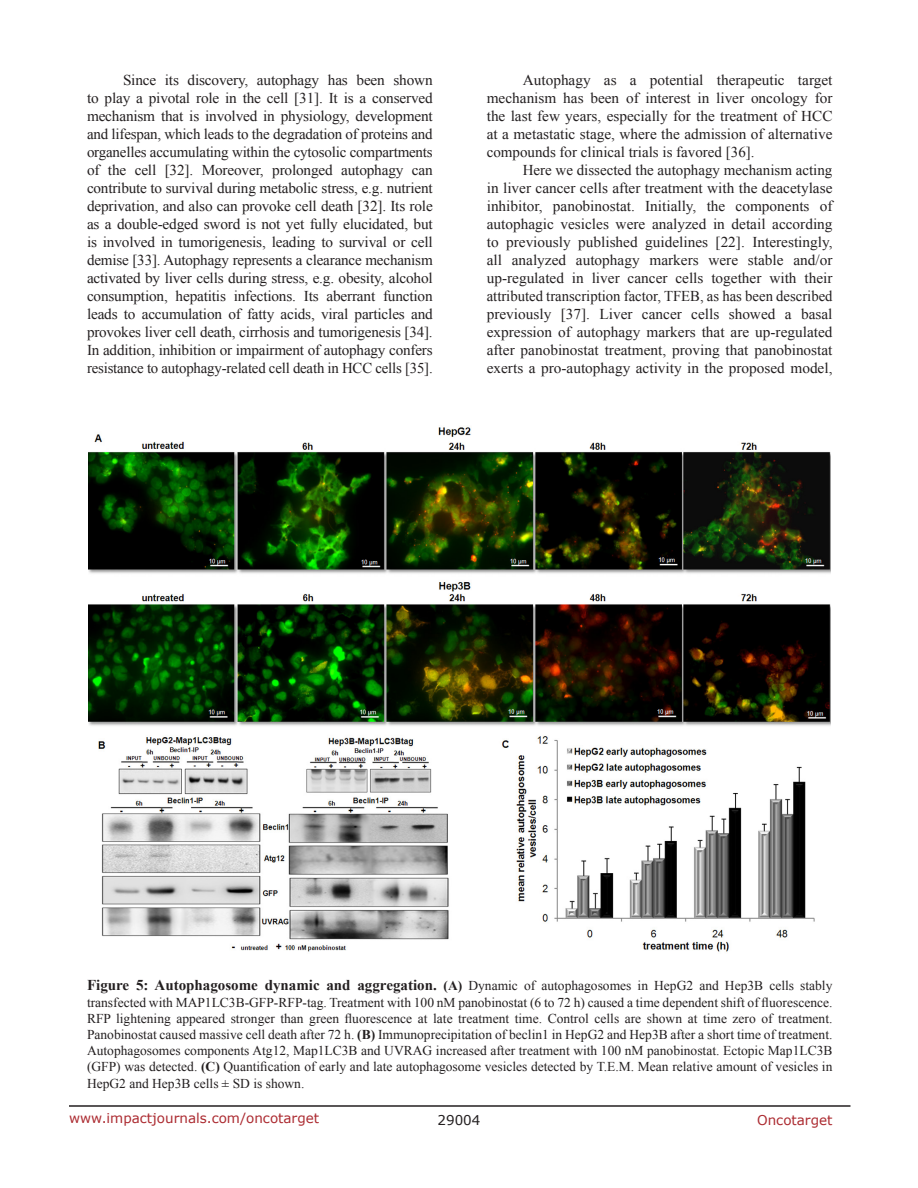
<style>
.page{position:relative;width:918px;height:1188px;background:#fff}
.page>*{position:absolute;margin:0;border:0;box-sizing:border-box;transform-origin:0 0}
.BodyText{font:15px/18px "Times New Roman";color:#231f20;text-align:justify}
.FigureText{font:13.5px/16.2px "Times New Roman";color:#231f20;text-align:justify}
.t1{font:13.5px "Verdana";color:#ac2b31}
.t2{font:13.5px "Verdana";color:#231f20}
.s1{font-weight:700;font-size:15px}
.s2{font-weight:700}
</style>
<div class="page">
<hr style="left:69px;top:1105px;width:781px;height:2px;background:#231f20">
<img style="left:89px;top:427px;width:742px;height:525px">
<p class="BodyText" style="left:87px;top:71px;width:347px;text-indent:36px">Since its discovery, autophagy has been shown to play a pivotal role in the cell [31]. It is a conserved mechanism that is involved in physiology, development and lifespan, which leads to the degradation of proteins and organelles accumulating within the cytosolic compartments of the cell [32]. Moreover, prolonged autophagy can contribute to survival during metabolic stress, e.g. nutrient deprivation, and also can provoke cell death [32]. Its role as a double-edged sword is not yet fully elucidated, but is involved in tumorigenesis, leading to survival or cell demise [33]. Autophagy represents a clearance mechanism activated by liver cells during stress, e.g. obesity, alcohol consumption, hepatitis infections. Its aberrant function leads to accumulation of fatty acids, viral particles and provokes liver cell death, cirrhosis and tumorigenesis [34].<br>In addition, inhibition or impairment of autophagy confers resistance to autophagy-related cell death in HCC cells [35].</p>
<p class="BodyText" style="left:487px;top:71px;width:347px;text-indent:36px">Autophagy as a potential therapeutic target mechanism has been of interest in liver oncology for the last few years, especially for the treatment of HCC at a metastatic stage, where the admission of alternative compounds for clinical trials is favored [36].</p>
<p class="BodyText" style="left:487px;top:161px;width:347px;text-indent:36px">Here we dissected the autophagy mechanism acting in liver cancer cells after treatment with the deacetylase inhibitor, panobinostat. Initially, the components of autophagic vesicles were analyzed in detail according to previously published guidelines [22]. Interestingly, all analyzed autophagy markers were stable and/or up-regulated in liver cancer cells together with their attributed transcription factor, TFEB, as has been described previously [37]. Liver cancer cells showed a basal expression of autophagy markers that are up-regulated after panobinostat treatment, proving that panobinostat exerts a pro-autophagy activity in the proposed model,</p>
<p class="FigureText" style="left:87px;top:977px;width:747px"><span class="s1">Figure 5: Autophagosome dynamic and aggregation.</span> <span class="s2">(A)</span> Dynamic of autophagosomes in HepG2 and Hep3B cells stably transfected with MAP1LC3B-GFP-RFP-tag. Treatment with 100 nM panobinostat (6 to 72 h) caused a time dependent shift of fluorescence.<br>RFP lightening appeared stronger than green fluorescence at late treatment time. Control cells are shown at time zero of treatment.<br>Panobinostat caused massive cell death after 72 h. <span class="s2">(B)</span> Immunoprecipitation of beclin1 in HepG2 and Hep3B after a short time of treatment.<br>Autophagosomes components Atg12, Map1LC3B and UVRAG increased after treatment with 100 nM panobinostat. Ectopic Map1LC3B (GFP) was detected. <span class="s2">(C)</span> Quantification of early and late autophagosome vesicles detected by T.E.M. Mean relative amount of vesicles in HepG2 and Hep3B cells ± SD is shown.</p>
<p class="t1" style="left:69px;top:1109px;width:252px">www.impactjournals.com/oncotarget</p>
<p class="t2" style="left:438px;top:1111px;width:44px">29004</p>
<p class="t1" style="left:757px;top:1111px;width:77px">Oncotarget</p>
</div>
